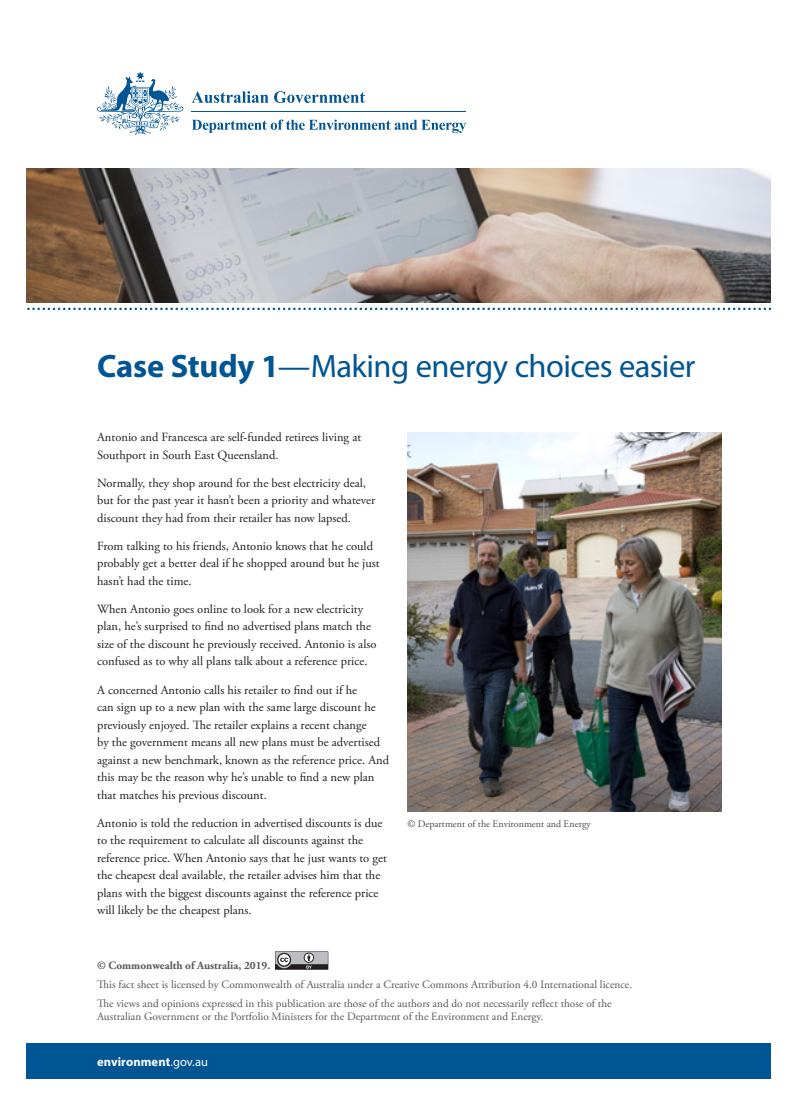
<style>
.page{position:relative;width:797px;height:1105px;background:#fff}
.page>*{position:absolute;margin:0;border:0;box-sizing:border-box;transform-origin:0 0}
.Subhead_1{font:32.5px "Myriad Pro";letter-spacing:-.015em;color:#005594}
.Text{font:12.5px/17.5px "Adobe Garamond Pro";color:#231f20}
.t1{font:700 12.5px "Myriad Pro";letter-spacing:.005em;color:#fff}
.t2{font:11.25px/19.1px "Adobe Garamond Pro";color:#57585a}
.t3{font:700 11.25px "Adobe Garamond Pro";color:#57585a}
.Copyright_disclaimer{font:10px "Adobe Garamond Pro";color:#4b4c4d}
.s1{font-weight:700}
.s2{font-weight:400}
</style>
<div class="page">
<div style="left:26px;top:1043px;width:744px;height:36px;background:#005594"></div>
<svg style="left:27px;top:308px;width:743px;height:2px"></svg>
<img style="left:26px;top:168px;width:744px;height:135px">
<svg style="left:97px;top:71px;width:86px;height:64px"></svg>
<hr style="left:192px;top:111px;width:274px;height:1px;background:#005594">
<svg style="left:192px;top:91px;width:76px;height:12px"></svg>
<svg style="left:274px;top:91px;width:91px;height:12px"></svg>
<svg style="left:192px;top:120px;width:274px;height:13px"></svg>
<svg style="left:275px;top:951px;width:53px;height:19px"></svg>
<img style="left:407px;top:432px;width:315px;height:379px">
<h1 class="Subhead_1" style="left:97px;top:346px;width:599px"><span class="s1">Case Study 1</span>—Making energy choices easier</h1>
<p class="Text" style="left:97px;top:429px;width:265px">Antonio and Francesca are self-funded retirees living at<br>Southport in South East Queensland.</p>
<p class="Text" style="left:97px;top:474px;width:279px">Normally, they shop around for the best electricity deal, but for the past year it hasn’t been a priority and whatever discount they had from their retailer has now lapsed.</p>
<p class="Text" style="left:97px;top:538px;width:284px">From talking to his friends, Antonio knows that he could probably get a better deal if he shopped around but he just hasn’t had the time.</p>
<p class="Text" style="left:97px;top:601px;width:281px">When Antonio goes online to look for a new electricity plan, he’s surprised to find no advertised plans match the size of the discount he previously received. Antonio is also confused as to why all plans talk about a reference price.</p>
<p class="Text" style="left:97px;top:681px;width:293px">A concerned Antonio calls his retailer to find out if he<br>can sign up to a new plan with the same large discount he previously enjoyed. The retailer explains a recent change<br>by the government means all new plans must be advertised against a new benchmark, known as the reference price. And this may be the reason why he’s unable to find a new plan that matches his previous discount.</p>
<p class="Text" style="left:97px;top:814px;width:291px">Antonio is told the reduction in advertised discounts is due to the requirement to calculate all discounts against the reference price. When Antonio says that he just wants to get the cheapest deal available, the retailer advises him that the plans with the biggest discounts against the reference price will likely be the cheapest plans.</p>
<p class="Copyright_disclaimer" style="left:407px;top:818px;width:185px">© Department of the Environment and Energy</p>
<p class="t3" style="left:97px;top:958px;width:175px">© Commonwealth of Australia, 2019.</p>
<p class="t2" style="left:97px;top:975px;width:536px">This fact sheet is licensed by Commonwealth of Australia under a Creative Commons Attribution 4.0 International licence.<br>The views and opinions expressed in this publication are those of the authors and do not necessarily reflect those of the</p>
<p class="t2" style="left:97px;top:1008px;width:448px">Australian Government or the Portfolio Ministers for the Department of the Environment and Energy.</p>
<p class="t1" style="left:97px;top:1053px;width:112px">environment<span class="s2">.gov.au</span></p>
</div>
